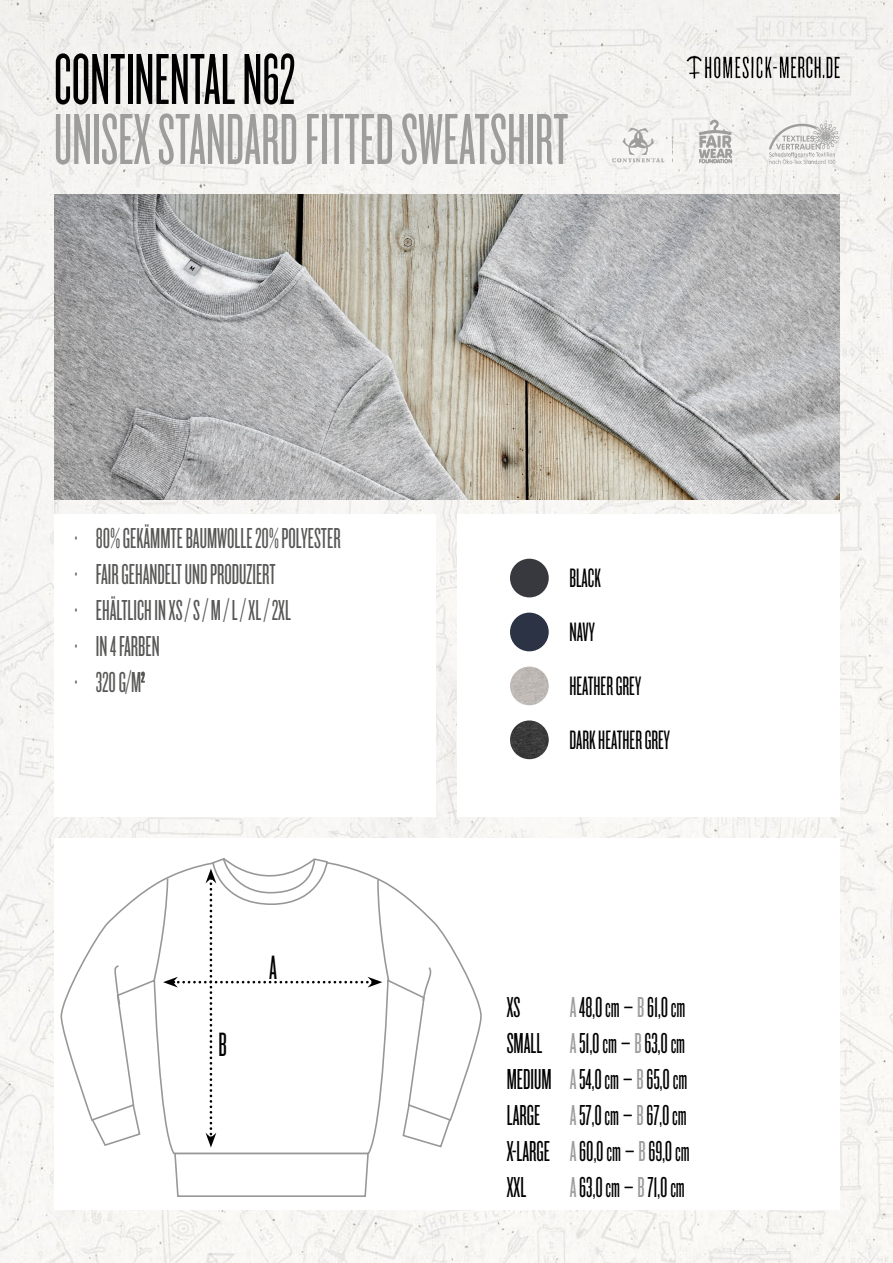
<style>
.page{position:relative;width:893px;height:1263px;background:#fff}
.page>*{position:absolute;margin:0;border:0;box-sizing:border-box;transform-origin:0 0}
.t1{font:75px "Knockout HTF26 Junior Flyweight";color:#9d9d9c}
.t2{font:75px "Knockout HTF26 Junior Flyweight";color:#000}
.t3{font:35.1px "Knockout HTF26 Junior Flyweight";color:#000}
.t4{font:30px/36px "Knockout HTF26 Junior Flyweight";color:#000}
.t5{font:30px/36px "Knockout HTF26 Junior Flyweight";color:#575756}
.t6{font:27.75px/53.8px "Knockout HTF26 Junior Flyweight";color:#000}
.s1{color:#9d9d9c}
</style>
<div class="page">
<img style="left:0;top:0;width:893px;height:1263px">
<div style="left:54px;top:514px;width:382px;height:303px;background:#fff"></div>
<div style="left:54px;top:838px;width:785px;height:371px;background:#fff"></div>
<div style="left:457px;top:514px;width:382px;height:303px;background:#fff"></div>
<img style="left:54px;top:195px;width:785px;height:304px">
<img style="left:686px;top:54px;width:156px;height:26px">
<svg style="left:141px;top:672px;width:4px;height:11px"></svg>
<img style="left:766px;top:122px;width:73px;height:42px">
<img style="left:697px;top:120px;width:36px;height:44px">
<img style="left:603px;top:121px;width:69px;height:44px">
<svg style="left:60px;top:885px;width:422px;height:263px"></svg>
<svg style="left:114px;top:964px;width:7px;height:42px"></svg>
<svg style="left:421px;top:965px;width:12px;height:37px"></svg>
<img style="left:510px;top:720px;width:39px;height:39px;border-radius:19px">
<div style="left:510px;top:559px;width:39px;height:38px;background:#38383f;border-radius:50%"></div>
<div style="left:510px;top:613px;width:39px;height:38px;background:#2b3344;border-radius:50%"></div>
<img style="left:510px;top:666px;width:39px;height:39px;border-radius:19px">
<svg style="left:153px;top:858px;width:237px;height:339px"></svg>
<h1 class="t2" style="left:54px;top:43px;width:243px">CONTINENTAL N62</h1>
<h1 class="t1" style="left:54px;top:103px;width:516px">UNISEX STANDARD FITTED SWEATSHIRT</h1>
<p class="t5" style="left:75px;top:521px;width:267px">· 80% GEKÄMMTE BAUMWOLLE 20% POLYESTER · FAIR GEHANDELT UND PRODUZIERT<br>· EHÄLTLICH IN XS / S / M / L / XL / 2XL<br>· IN 4 FARBEN<br>· 320 G/M<sup>2</sup></p>
<p class="t3" style="left:218px;top:1027px;width:10px">B</p>
<p class="t3" style="left:269px;top:951px;width:9px">A</p>
<p class="t6" style="left:569px;top:552px;width:73px">BLACK<br>NAVY<br>HEATHER GREY</p>
<p class="t6" style="left:569px;top:714px;width:102px">DARK HEATHER GREY</p>
<p class="t4" style="left:507px;top:989px;width:15px">XS</p>
<p class="t4" style="left:507px;top:989px;width:184px;text-indent:63px"><span class="s1">A</span> 48,0 cm – <span class="s1">B</span> 61,0 cm<br>SMALL <span class="s1">A</span> 51,0 cm – <span class="s1">B</span> 63,0 cm<br>MEDIUM <span class="s1">A</span> 54,0 cm – <span class="s1">B</span> 65,0 cm<br>LARGE <span class="s1">A</span> 57,0 cm – <span class="s1">B</span> 67,0 cm<br>X-LARGE <span class="s1">A</span> 60,0 cm – <span class="s1">B</span> 69,0 cm<br>XXL</p>
<p class="t4" style="left:570px;top:1169px;width:117px"><span class="s1">A</span> 63,0 cm – <span class="s1">B</span> 71,0 cm</p>
</div>
